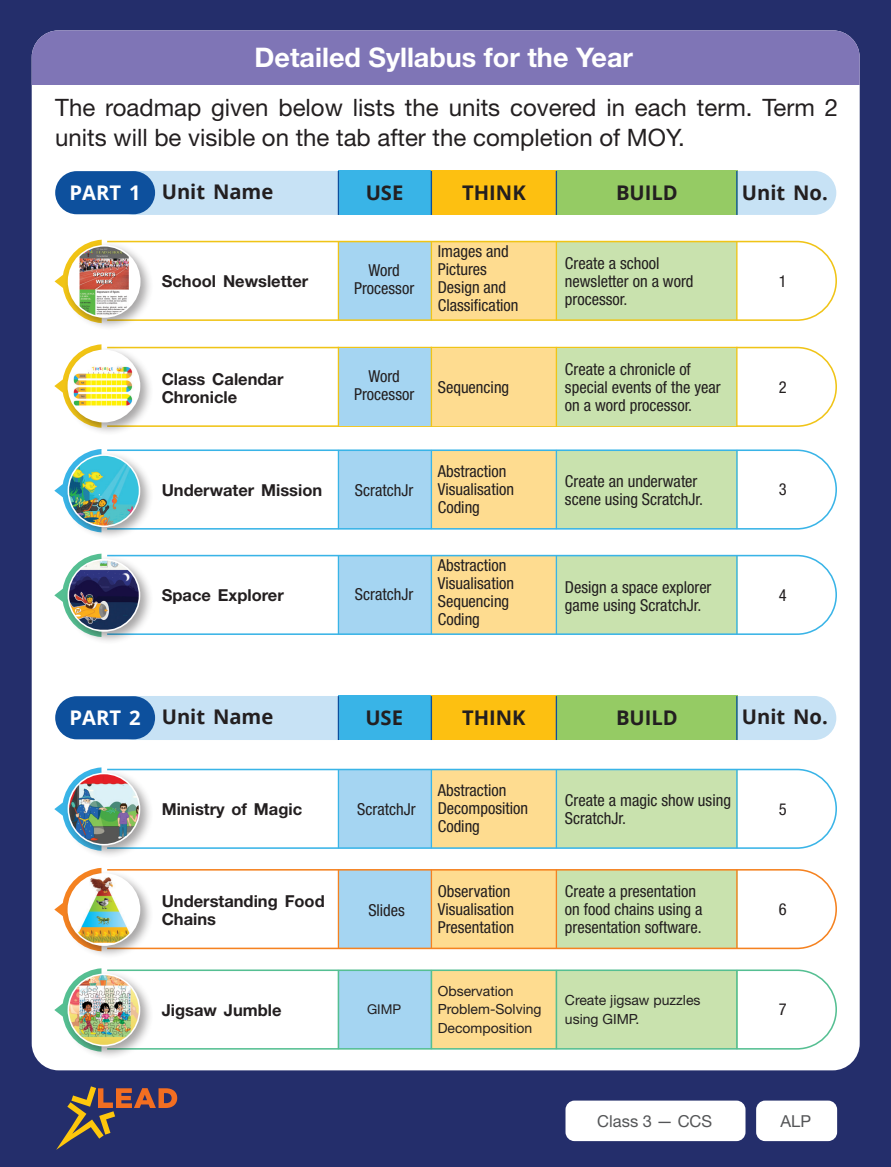
<style>
.page{position:relative;width:891px;height:1167px;background:#fff}
.page>*{position:absolute;margin:0;border:0;box-sizing:border-box;transform-origin:0 0}
.Body_text{font:700 27px "Helvetica Neue LT Std";color:#fff}
.Body_text-2{font:24px/30px "Helvetica Neue LT Std";color:#231f20}
.Hindi_18{font:700 20.25px "Open Sans";color:#231f20}
.Hindi_18-2{font:700 20.25px "Open Sans";color:#fff}
.t1{font:condensed 16.5px/18px "Helvetica Neue LT Std";color:#231f20}
.Hindi_18-3{font:700 16.5px/18px "Helvetica Neue LT Std";color:#231f20}
.t2{font:16.5px "Helvetica Neue LT Std";color:#545557}
.t3{font:13.95px/18.6px "Helvetica Neue LT Std";color:#231f20}
.t4{font:13.5px "Helvetica Neue LT Std";color:#231f20}
</style>
<div class="page">
<div style="left:0;top:0;width:891px;height:1166px;background:#242e6b"></div>
<div style="left:756px;top:1100px;width:81px;height:41px;background:#fff;border-radius:9px"></div>
<div style="left:566px;top:1100px;width:180px;height:41px;background:#fff;border-radius:9px"></div>
<svg style="left:56px;top:1086px;width:121px;height:63px"></svg>
<div style="left:32px;top:30px;width:828px;height:1040px;background:#fff;border-radius:27px"></div>
<div style="left:32px;top:30px;width:828px;height:55px;background:#7f75b6"></div>
<svg style="left:141px;top:240px;width:696px;height:81px"></svg>
<div style="left:64px;top:241px;width:90px;height:90px;background:#231f20;opacity:.4"></div>
<svg style="left:55px;top:240px;width:86px;height:83px"></svg>
<img style="left:80px;top:246px;width:49px;height:70px">
<svg style="left:153px;top:346px;width:684px;height:81px"></svg>
<div style="left:338px;top:348px;width:93px;height:77px;background:#a5d5f2"></div>
<div style="left:431px;top:348px;width:126px;height:77px;background:#fedc90"></div>
<div style="left:556px;top:348px;width:180px;height:77px;background:#c9e2ae"></div>
<hr style="left:338px;top:347px;width:1px;height:80px;background:#f0c417">
<hr style="left:431px;top:347px;width:1px;height:80px;background:#f0c417">
<hr style="left:556px;top:347px;width:1px;height:80px;background:#f0c417">
<hr style="left:736px;top:347px;width:2px;height:80px;background:#f0c417">
<div style="left:64px;top:346px;width:89px;height:89px;background:#231f20;opacity:.4"></div>
<svg style="left:54px;top:344px;width:87px;height:84px"></svg>
<img style="left:74px;top:364px;width:60px;height:43px">
<svg style="left:141px;top:449px;width:696px;height:81px"></svg>
<div style="left:64px;top:450px;width:89px;height:90px;background:#231f20;opacity:.4"></div>
<svg style="left:54px;top:449px;width:87px;height:83px"></svg>
<img style="left:69px;top:456px;width:70px;height:69px;border-radius:35px">
<svg style="left:141px;top:554px;width:696px;height:81px"></svg>
<div style="left:64px;top:555px;width:89px;height:89px;background:#231f20;opacity:.4"></div>
<svg style="left:54px;top:553px;width:87px;height:84px"></svg>
<img style="left:69px;top:560px;width:70px;height:70px;border-radius:35px">
<svg style="left:153px;top:768px;width:684px;height:81px"></svg>
<div style="left:64px;top:768px;width:89px;height:90px;background:#231f20;opacity:.4"></div>
<svg style="left:54px;top:767px;width:87px;height:83px"></svg>
<img style="left:69px;top:774px;width:70px;height:70px;border-radius:35px">
<svg style="left:153px;top:869px;width:684px;height:80px"></svg>
<div style="left:64px;top:869px;width:89px;height:89px;background:#231f20;opacity:.4"></div>
<svg style="left:54px;top:867px;width:87px;height:84px"></svg>
<img style="left:72px;top:877px;width:64px;height:65px">
<svg style="left:153px;top:969px;width:684px;height:81px"></svg>
<div style="left:64px;top:969px;width:89px;height:90px;background:#231f20;opacity:.4"></div>
<svg style="left:54px;top:968px;width:87px;height:83px"></svg>
<img style="left:69px;top:975px;width:70px;height:69px;border-radius:35px">
<div style="left:338px;top:695px;width:93px;height:44px;background:#39b4e7"></div>
<div style="left:432px;top:695px;width:124px;height:44px;background:#fdc011"></div>
<div style="left:556px;top:695px;width:182px;height:44px;background:#95cb64"></div>
<div style="left:738px;top:696px;width:98px;height:44px;background:#c7e2f5"></div>
<div style="left:113px;top:696px;width:225px;height:44px;background:#c7e2f5"></div>
<div style="left:55px;top:696px;width:100px;height:43px;background:#0d509d;border-radius:22px"></div>
<hr style="left:736px;top:696px;width:2px;height:44px;background:#0d509d">
<hr style="left:338px;top:696px;width:1px;height:44px;background:#0d509d">
<hr style="left:431px;top:696px;width:1px;height:44px;background:#0d509d">
<hr style="left:556px;top:696px;width:1px;height:44px;background:#0d509d">
<div style="left:338px;top:171px;width:93px;height:44px;background:#39b4e7"></div>
<div style="left:432px;top:171px;width:124px;height:44px;background:#fdc011"></div>
<div style="left:556px;top:171px;width:182px;height:44px;background:#95cb64"></div>
<div style="left:738px;top:171px;width:98px;height:44px;background:#c7e2f5"></div>
<div style="left:113px;top:171px;width:225px;height:44px;background:#c7e2f5"></div>
<div style="left:55px;top:171px;width:100px;height:43px;background:#0d509d;border-radius:22px"></div>
<hr style="left:736px;top:171px;width:2px;height:44px;background:#0d509d">
<hr style="left:338px;top:171px;width:1px;height:44px;background:#0d509d">
<hr style="left:431px;top:171px;width:1px;height:44px;background:#0d509d">
<hr style="left:556px;top:171px;width:1px;height:44px;background:#0d509d">
<p class="Body_text" style="left:255px;top:41px;width:380px">Detailed Syllabus for the Year</p>
<p class="Body_text-2" style="left:55px;top:92px;width:784px">The roadmap given below lists the units covered in each term. Term 2 units will be visible on the tab after the completion of MOY.</p>
<p class="Hindi_18-2" style="left:70px;top:178px;width:73px">PART 1</p>
<p class="Hindi_18" style="left:162px;top:178px;width:113px">Unit Name</p>
<p class="Hindi_18" style="left:366px;top:178px;width:39px">USE</p>
<p class="Hindi_18" style="left:462px;top:178px;width:65px">THINK</p>
<p class="Hindi_18" style="left:616px;top:178px;width:63px">BUILD</p>
<p class="Hindi_18" style="left:742px;top:178px;width:87px">Unit No.</p>
<p class="t1" style="left:438px;top:242px;width:82px">Images and<br>Pictures<br>Design and<br>Classification</p>
<p class="t1" style="left:565px;top:254px;width:130px">Create a school newsletter on a word processor.</p>
<p class="t1" style="left:354px;top:261px;width:62px;text-align:center">Word<br>Processor</p>
<p class="Hindi_18-3" style="left:162px;top:272px;width:148px">School Newsletter</p>
<p class="t1" style="left:779px;top:272px;width:9px">1</p>
<p class="Hindi_18-3" style="left:162px;top:369px;width:123px">Class Calendar<br>Chronicle</p>
<p class="t1" style="left:565px;top:360px;width:157px">Create a chronicle of special events of the year on a word processor.</p>
<p class="t1" style="left:354px;top:367px;width:62px;text-align:center">Word<br>Processor</p>
<p class="t1" style="left:438px;top:378px;width:73px">Sequencing</p>
<p class="t1" style="left:779px;top:378px;width:9px">2</p>
<p class="t1" style="left:438px;top:462px;width:70px">Abstraction</p>
<p class="t1" style="left:438px;top:480px;width:78px">Visualisation</p>
<p class="t1" style="left:438px;top:498px;width:44px">Coding</p>
<p class="t1" style="left:565px;top:471px;width:140px">Create an underwater scene using ScratchJr.</p>
<p class="Hindi_18-3" style="left:162px;top:480px;width:162px">Underwater Mission</p>
<p class="t1" style="left:779px;top:480px;width:9px">3</p>
<p class="t1" style="left:355px;top:481px;width:60px">ScratchJr</p>
<p class="t1" style="left:438px;top:556px;width:70px">Abstraction</p>
<p class="t1" style="left:438px;top:574px;width:78px">Visualisation</p>
<p class="t1" style="left:438px;top:592px;width:73px">Sequencing</p>
<p class="t1" style="left:438px;top:610px;width:44px">Coding</p>
<p class="t1" style="left:565px;top:578px;width:148px">Design a space explorer</p>
<p class="t1" style="left:565px;top:596px;width:138px">game using ScratchJr.</p>
<p class="t1" style="left:355px;top:584px;width:60px">ScratchJr</p>
<p class="Hindi_18-3" style="left:162px;top:586px;width:124px">Space Explorer</p>
<p class="t1" style="left:779px;top:586px;width:9px">4</p>
<p class="Hindi_18-2" style="left:70px;top:703px;width:73px">PART 2</p>
<p class="Hindi_18" style="left:162px;top:702px;width:113px">Unit Name</p>
<p class="Hindi_18" style="left:365px;top:703px;width:39px">USE</p>
<p class="Hindi_18" style="left:462px;top:703px;width:65px">THINK</p>
<p class="Hindi_18" style="left:616px;top:703px;width:63px">BUILD</p>
<p class="Hindi_18" style="left:742px;top:702px;width:87px">Unit No.</p>
<p class="t1" style="left:438px;top:781px;width:70px">Abstraction</p>
<p class="t1" style="left:438px;top:799px;width:92px">Decomposition</p>
<p class="t1" style="left:438px;top:817px;width:44px">Coding</p>
<p class="t1" style="left:565px;top:790px;width:168px">Create a magic show using<br>ScratchJr.</p>
<p class="t1" style="left:357px;top:800px;width:60px">ScratchJr</p>
<p class="Hindi_18-3" style="left:162px;top:799px;width:142px">Ministry of Magic</p>
<p class="t1" style="left:779px;top:799px;width:9px">5</p>
<p class="Hindi_18-3" style="left:162px;top:891px;width:165px">Understanding Food<br>Chains</p>
<p class="t1" style="left:565px;top:882px;width:139px">Create a presentation on food chains using a presentation software.</p>
<p class="t1" style="left:438px;top:882px;width:74px">Observation</p>
<p class="t1" style="left:438px;top:900px;width:78px">Visualisation</p>
<p class="t1" style="left:438px;top:918px;width:78px">Presentation</p>
<p class="t1" style="left:368px;top:900px;width:38px">Slides</p>
<p class="t1" style="left:779px;top:900px;width:9px">6</p>
<p class="t3" style="left:438px;top:981px;width:77px">Observation</p>
<p class="t3" style="left:438px;top:999px;width:105px">Problem-Solving</p>
<p class="t3" style="left:438px;top:1018px;width:96px">Decomposition</p>
<p class="t3" style="left:565px;top:990px;width:137px">Create jigsaw puzzles using GIMP.</p>
<p class="t4" style="left:367px;top:1000px;width:36px">GIMP</p>
<p class="Hindi_18-3" style="left:162px;top:1000px;width:121px">Jigsaw Jumble</p>
<p class="t1" style="left:779px;top:1000px;width:9px">7</p>
<p class="t2" style="left:597px;top:1110px;width:116px">Class 3 — CCS</p>
<p class="t2" style="left:781px;top:1110px;width:32px">ALP</p>
</div>
